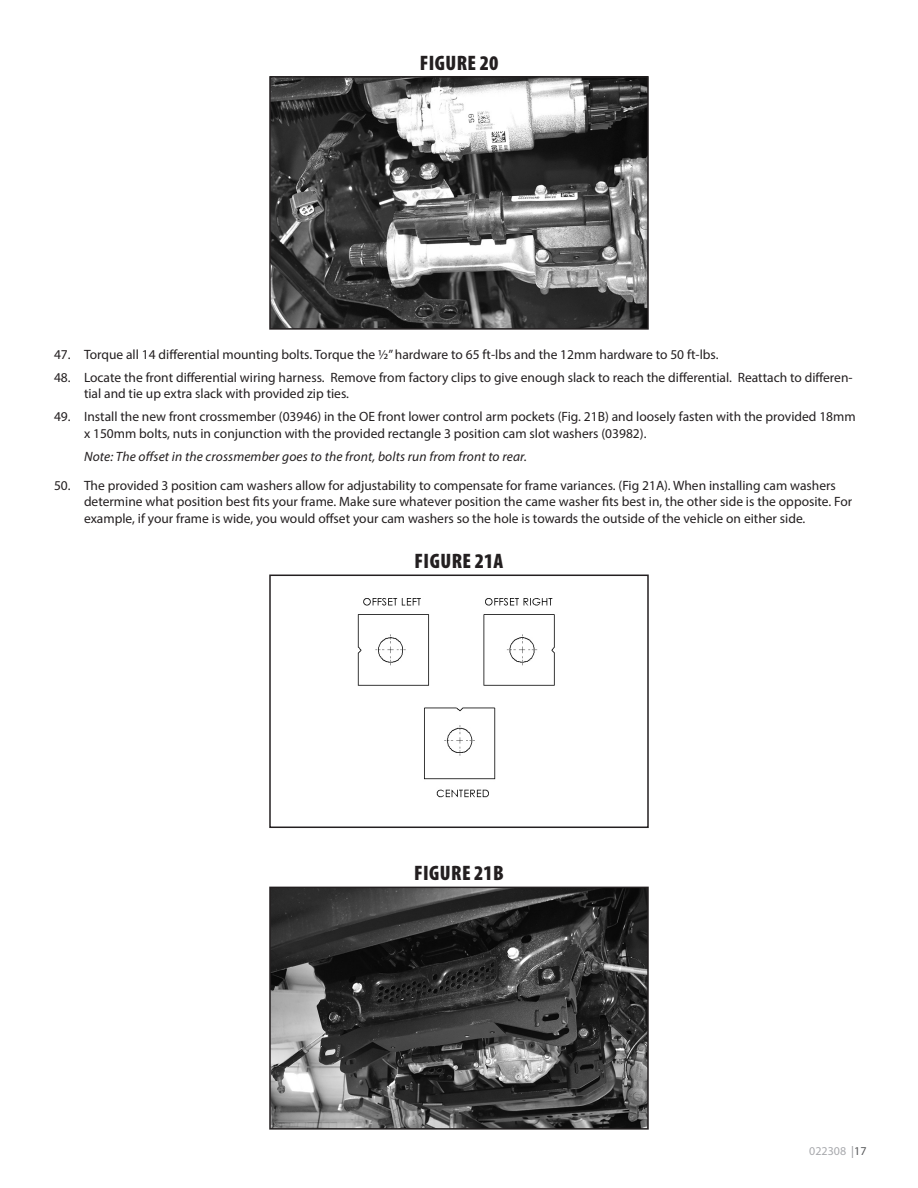
<style>
.page{position:relative;width:918px;height:1188px;background:#fff}
.page>*{position:absolute;margin:0;border:0;box-sizing:border-box;transform-origin:0 0}
.Photo-Caption{font:900 condensed 21px "Myriad Pro";letter-spacing:.02em;color:#231f20}
.t1{font:13.5px/16.2px "Myriad Pro";color:#231f20}
.Special__-_Note{font:italic 13.5px "Myriad Pro";letter-spacing:.01em;color:#231f20}
.t2{font:12px "Myriad Pro";color:#a8a9ad}
.s1{color:#939598}
.s2{color:#57585a}
</style>
<div class="page">
<img style="left:272px;top:79px;width:374px;height:248px">
<div style="left:269px;top:76px;width:380px;height:254px;border:2px solid #231f20"></div>
<img style="left:357px;top:598px;width:198px;height:200px">
<div style="left:269px;top:575px;width:380px;height:253px;border:2px solid #231f20"></div>
<img style="left:272px;top:890px;width:374px;height:237px">
<div style="left:269px;top:887px;width:380px;height:243px;border:2px solid #231f20"></div>
<p class="Photo-Caption" style="left:420px;top:49px;width:80px">FIGURE 20</p>
<p class="t1" style="left:54px;top:347px;width:666px">47. Torque all 14 differential mounting bolts. Torque the ½” hardware to 65 ft-lbs and the 12mm hardware to 50 ft-lbs.</p>
<p class="t1" style="left:84px;top:369px;width:770px;text-indent:-30px">48. Locate the front differential wiring harness. Remove from factory clips to give enough slack to reach the differential. Reattach to differen&shy;tial and tie up extra slack with provided zip ties.</p>
<p class="t1" style="left:84px;top:409px;width:773px;text-indent:-30px">49. Install the new front crossmember (03946) in the OE front lower control arm pockets (Fig. 21B) and loosely fasten with the provided 18mm x 150mm bolts, nuts in conjunction with the provided rectangle 3 position cam slot washers (03982).</p>
<p class="Special__-_Note" style="left:84px;top:448px;width:445px">Note: The offset in the crossmember goes to the front, bolts run from front to rear.</p>
<p class="t1" style="left:84px;top:477px;width:770px;text-indent:-30px">50. The provided 3 position cam washers allow for adjustability to compensate for frame variances. (Fig 21A). When installing cam washers determine what position best fits your frame. Make sure whatever position the came washer fits best in, the other side is the opposite. For example, if your frame is wide, you would offset your cam washers so the hole is towards the outside of the vehicle on either side.</p>
<p class="Photo-Caption" style="left:415px;top:548px;width:90px">FIGURE 21A</p>
<p class="Photo-Caption" style="left:414px;top:860px;width:91px">FIGURE 21B</p>
<p class="t2" style="left:809px;top:1143px;width:59px">022308 <span class="s1">|</span><span class="s2">17</span></p>
</div>
